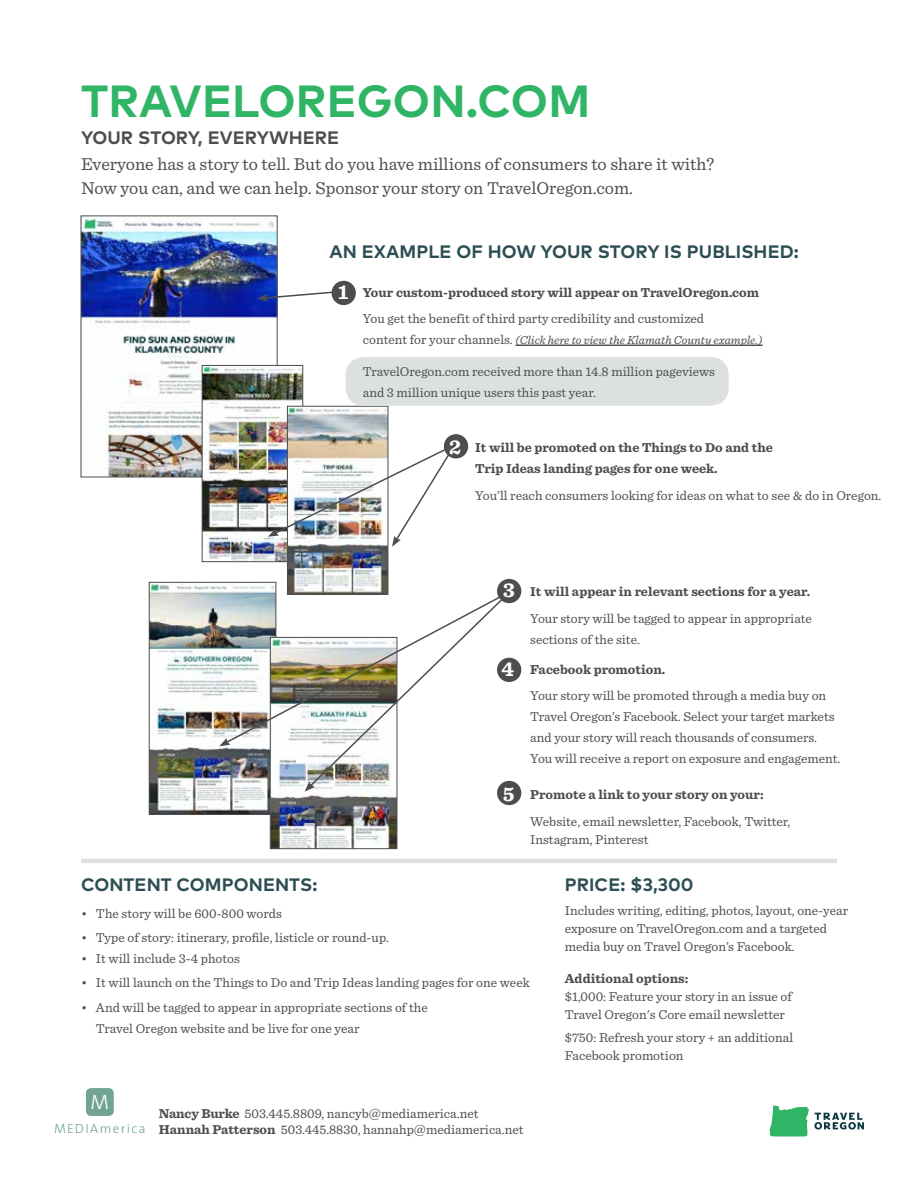
<style>
.page{position:relative;width:918px;height:1188px;background:#fff}
.page>*{position:absolute;margin:0;border:0;box-sizing:border-box;transform-origin:0 0}
.t1{font:700 45px "Mark Pro";letter-spacing:.005em;color:#30b566}
.t2{font:700 21px "Sentinel";color:#fff}
.t3{font:300 20.85px "The Sans";color:#fff}
.t4{font:18px/24px "Sentinel";color:#4d4d4f}
.t5{font:700 18px "Mark Pro";letter-spacing:.005em;color:#2c4e53}
.t6{font:700 18px "Mark Pro";letter-spacing:.005em;color:#4d4d4f}
.t7{font:13.5px/21px "Sentinel";color:#4d4d4f}
.t8{font:700 13.5px/21px "Sentinel";color:#4d4d4f}
.t9{font:300 13.35px "The Sans";letter-spacing:.1em;color:#72a492}
.t10{font:italic 12px "Sentinel";color:#4d4d4f}
.s1{font-style:normal;font-size:13.5px}
.s2{font-weight:700;font-size:21px;color:#fff}
.s3{font-weight:700}
</style>
<div class="page">
<img style="left:151px;top:584px;width:123px;height:229px">
<div style="left:149px;top:582px;width:127px;height:233px;border:1px solid #4d4d4f"></div>
<img style="left:83px;top:218px;width:193px;height:257px">
<div style="left:81px;top:216px;width:197px;height:261px;border:1px solid #4d4d4f"></div>
<img style="left:204px;top:367px;width:97px;height:193px">
<div style="left:202px;top:365px;width:101px;height:197px;border:1px solid #4d4d4f"></div>
<img style="left:289px;top:408px;width:97px;height:178px">
<div style="left:287px;top:406px;width:101px;height:189px;border:1px solid #4d4d4f"></div>
<div style="left:346px;top:357px;width:383px;height:49px;background:#dce0df;border-radius:18px"></div>
<hr style="left:81px;top:859px;width:756px;height:4px;background:#dce0df">
<hr style="left:515px;top:345px;width:248px;height:1px;background:#000">
<svg style="left:257px;top:290px;width:79px;height:12px"></svg>
<div style="left:332px;top:281px;width:24px;height:24px;background:#4d4d4f;border-radius:50%"></div>
<div style="left:444px;top:434px;width:24px;height:24px;background:#4d4d4f;border-radius:50%"></div>
<div style="left:497px;top:781px;width:24px;height:24px;background:#4d4d4f;border-radius:50%"></div>
<div style="left:497px;top:658px;width:24px;height:24px;background:#4d4d4f;border-radius:50%"></div>
<div style="left:86px;top:1088px;width:28px;height:28px;background:#72a492;border-radius:5px"></div>
<svg style="left:769px;top:1106px;width:95px;height:30px"></svg>
<img style="left:268px;top:443px;width:189px;height:104px">
<img style="left:272px;top:788px;width:123px;height:59px">
<img style="left:224px;top:586px;width:294px;height:202px">
<svg style="left:219px;top:738px;width:11px;height:8px"></svg>
<svg style="left:305px;top:782px;width:10px;height:10px"></svg>
<div style="left:497px;top:579px;width:24px;height:24px;background:#4d4d4f;border-radius:50%"></div>
<h1 class="t1" style="left:81px;top:66px;width:511px">TRAVELOREGON.COM</h1>
<h3 class="t6" style="left:81px;top:124px;width:260px">YOUR STORY, EVERYWHERE</h3>
<h3 class="t4" style="left:81px;top:151px;width:635px">Everyone has a story to tell. But do you have millions of consumers to share it with?<br>Now you can, and we can help. Sponsor your story on TravelOregon.com.</h3>
<h3 class="t5" style="left:329px;top:238px;width:471px">AN EXAMPLE OF HOW YOUR STORY IS PUBLISHED:</h3>
<h2 class="t2" style="left:338px;top:276px;width:12px">1</h2>
<p class="t8" style="left:363px;top:281px;width:398px">Your custom-produced story will appear on TravelOregon.com</p>
<p class="t7" style="left:363px;top:307px;width:343px">You get the benefit of third party credibility and customized</p>
<p class="t10" style="left:363px;top:331px;width:401px"><span class="s1">content for your channels.</span> (Click here to view the Klamath County example.)</p>
<p class="t7" style="left:363px;top:360px;width:354px">TravelOregon.com received more than 14.8 million pageviews and 3 million unique users this past year.</p>
<h2 class="t2" style="left:449px;top:430px;width:14px">2</h2>
<p class="t8" style="left:475px;top:436px;width:299px">It will be promoted on the Things to Do and the<br>Trip Ideas landing pages for one week.</p>
<p class="t7" style="left:475px;top:484px;width:408px">You’ll reach consumers looking for ideas on what to see &amp; do in Oregon.</p>
<h2 class="t2" style="left:503px;top:574px;width:13px">3</h2>
<p class="t8" style="left:530px;top:581px;width:281px">It will appear in relevant sections for a year.</p>
<p class="t7" style="left:530px;top:607px;width:283px">Your story will be tagged to appear in appropriate sections of the site.</p>
<p class="t7" style="left:530px;top:655px;width:297px;line-height:26.4px;text-indent:-29px"><span class="s2">4</span> <span class="s3">Facebook promotion.<br></span>Your story will be promoted through a media buy on</p>
<p class="t7" style="left:530px;top:705px;width:312px">Travel Oregon’s Facebook. Select your target markets and your story will reach thousands of consumers.<br>You will receive a report on exposure and engagement.</p>
<h2 class="t2" style="left:503px;top:777px;width:13px">5</h2>
<p class="t8" style="left:530px;top:784px;width:235px">Promote a link to your story on your:</p>
<p class="t7" style="left:530px;top:811px;width:262px;line-height:18px">Website, email newsletter, Facebook, Twitter,<br>Instagram, Pinterest</p>
<h3 class="t5" style="left:81px;top:871px;width:238px">CONTENT COMPONENTS:</h3>
<p class="t7" style="left:81px;top:902px;width:202px">• The story will be 600-800 words</p>
<p class="t7" style="left:81px;top:926px;width:309px">• Type of story: itinerary, profile, listicle or round-up.</p>
<p class="t7" style="left:81px;top:947px;width:160px">• It will include 3-4 photos</p>
<p class="t7" style="left:81px;top:971px;width:450px">• It will launch on the Things to Do and Trip Ideas landing pages for one week</p>
<p class="t7" style="left:96px;top:996px;width:333px;text-indent:-15px">• And will be tagged to appear in appropriate sections of the<br>Travel Oregon website and be live for one year</p>
<h3 class="t3" style="left:91px;top:1085px;width:20px">M</h3>
<p class="t9" style="left:54px;top:1117px;width:93px">MEDIAmerica</p>
<p class="t7" style="left:159px;top:1104px;width:366px;line-height:16.2px"><span class="s3">Nancy Burke</span> 503.445.8809, nancyb@mediamerica.net<br><span class="s3">Hannah Patterson</span> 503.445.8830, hannahp@mediamerica.net</p>
<h3 class="t5" style="left:565px;top:871px;width:130px">PRICE: $3,300</h3>
<p class="t7" style="left:565px;top:900px;width:285px;line-height:18px">Includes writing, editing, photos, layout, one-year exposure on TravelOregon.com and a targeted media buy on Travel Oregon’s Facebook.</p>
<p class="t8" style="left:565px;top:967px;width:125px">Additional options:</p>
<p class="t7" style="left:565px;top:986px;width:229px;line-height:18px">$1,000: Feature your story in an issue of<br>Travel Oregon's Core email newsletter</p>
<p class="t7" style="left:565px;top:1028px;width:230px;line-height:18px">$750: Refresh your story + an additional<br>Facebook promotion</p>
</div>
